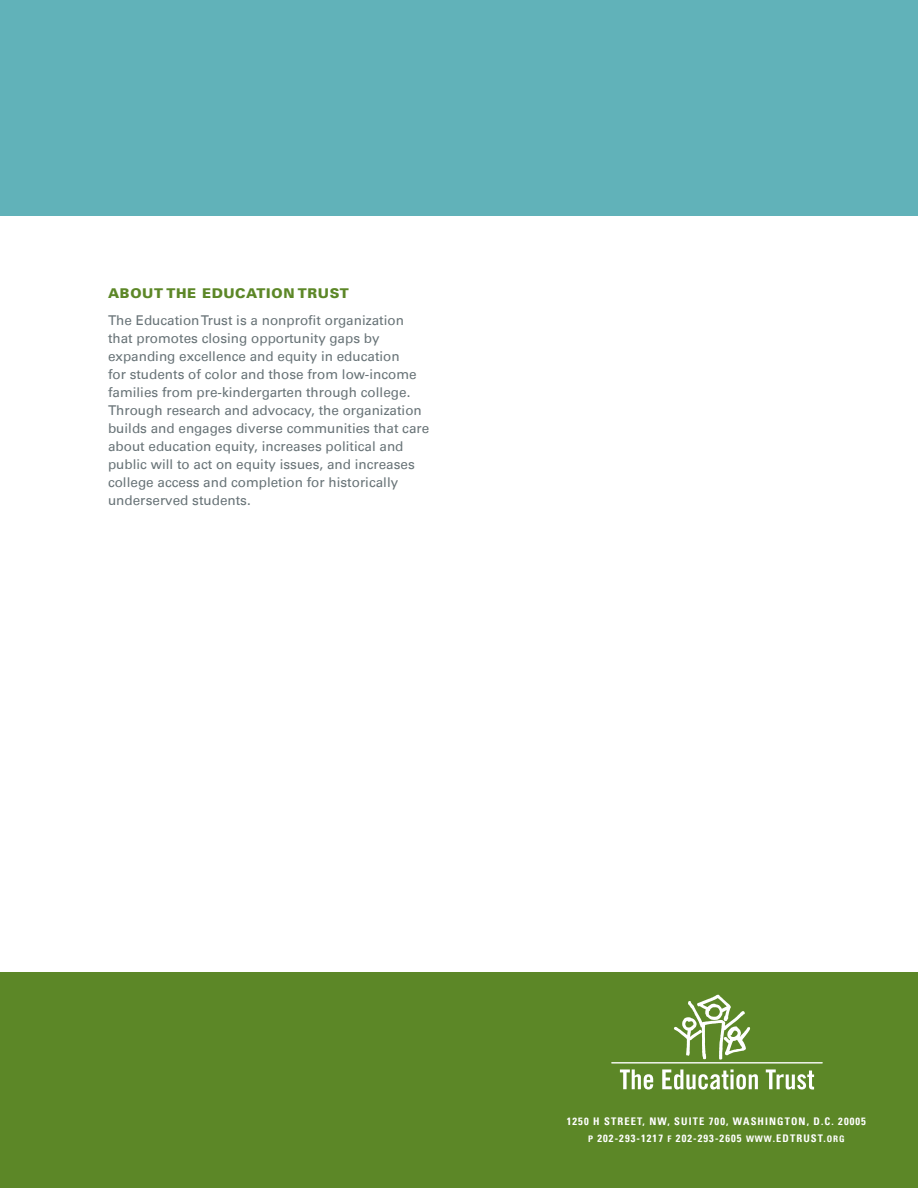
<style>
.page{position:relative;width:918px;height:1188px;background:#fff}
.page>*{position:absolute;margin:0;border:0;box-sizing:border-box;transform-origin:0 0}
._0_about_text{font:13.5px/18px "Univers LT";color:#687377}
.t1{font:900 13.5px "Univers LT";letter-spacing:.05em;color:#5c8727}
.t2{font:700 condensed 10.5px "Univers LT";letter-spacing:.105em;color:#fff}
.s1{font-size:9px}
</style>
<div class="page">
<div style="left:0;top:972px;width:918px;height:216px;background:#5c8727"></div>
<div style="left:0;top:0;width:918px;height:216px;background:#61b2b9"></div>
<svg style="left:620px;top:1069px;width:33px;height:21px"></svg>
<svg style="left:662px;top:1069px;width:96px;height:21px"></svg>
<svg style="left:766px;top:1069px;width:48px;height:21px"></svg>
<svg style="left:674px;top:995px;width:76px;height:65px"></svg>
<hr style="left:612px;top:1062px;width:210px;height:2px;background:#fff">
<p class="t1" style="left:108px;top:284px;width:242px">ABOUT THE EDUCATION TRUST</p>
<p class="_0_about_text" style="left:108px;top:311px;width:323px">The Education Trust is a nonprofit organization that promotes closing opportunity gaps by expanding excellence and equity in education<br>for students of color and those from low-income families from pre-kindergarten through college.<br>Through research and advocacy, the organization builds and engages diverse communities that care about education equity, increases political and public will to act on equity issues, and increases college access and completion for historically underserved students.</p>
<p class="t2" style="left:567px;top:1115px;width:301px">1250 H STREET, NW, SUITE 700, WASHINGTON, D.C. 20005</p>
<p class="t2" style="left:588px;top:1132px;width:258px"><span class="s1">P</span> 202-293-1217 <span class="s1">F</span> 202-293-2605 <span class="s1">WWW</span>.EDTRUST.<span class="s1">ORG</span></p>
</div>
